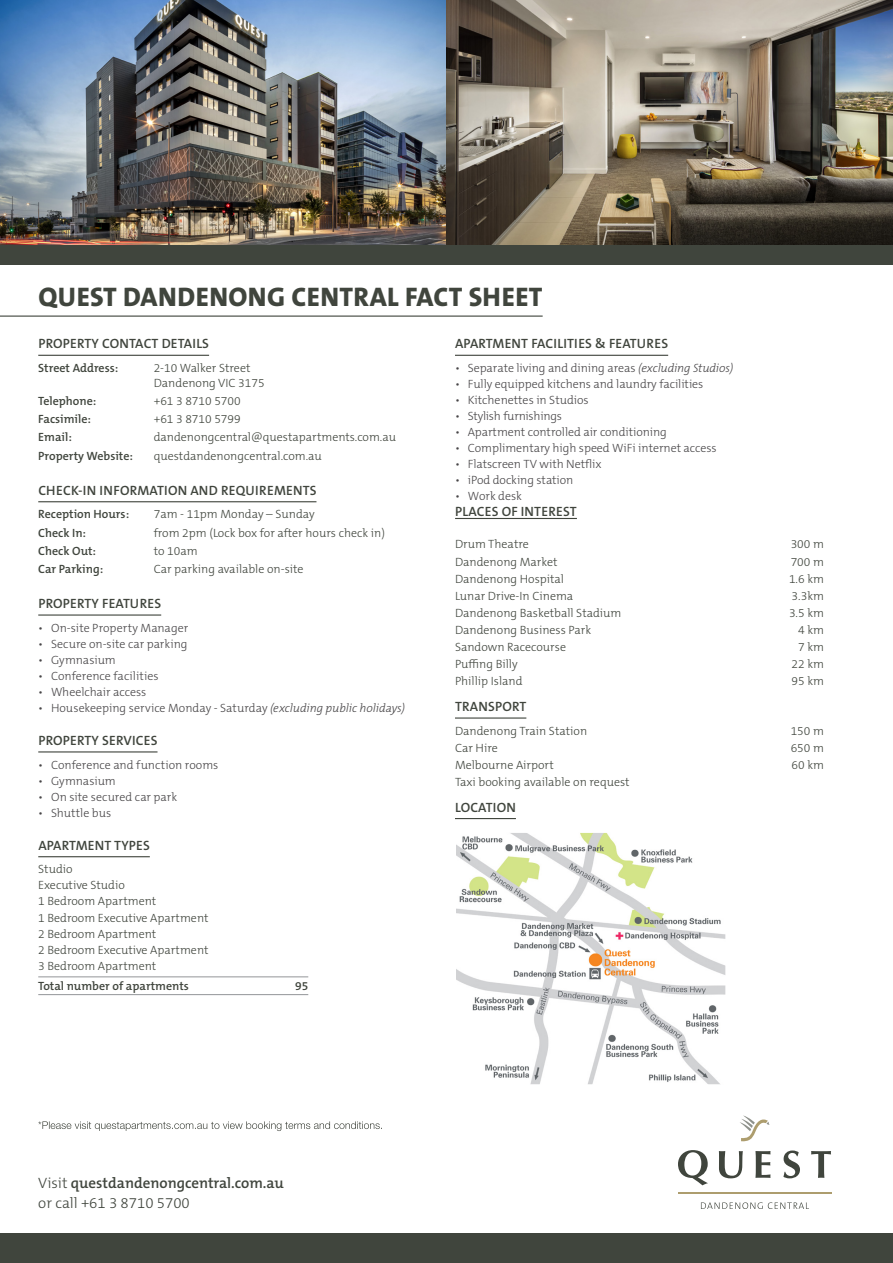
<style>
.page{position:relative;width:893px;height:1263px;background:#fff}
.page>*{position:absolute;margin:0;border:0;box-sizing:border-box;transform-origin:0 0}
.t1{font:800 27px "The Mix B W8";letter-spacing:.015em;color:#40453d}
.t2{font:600 15px "The Mix B W6";color:#40453d}
.t3{font:300 15px "The Mix B W3";color:#40453d}
.t4{font:600 13.5px "The Mix B W6";letter-spacing:.015em;color:#40453d}
.t5{font:300 12px/16px "The Mix B W3";color:#40453d}
.t6{font:300 12px "The Mix B W3";letter-spacing:-.005em;color:#484648}
.t7{font:600 12px "The Mix B W6";color:#40453d}
.s1{font-family:"The Mix Os F"}
.s2{font-family:"The Mix Os F";font-style:italic}
.s3{font-family:"The Mix B W3";font-weight:300}
</style>
<div class="page">
<svg style="left:38px;top:1121px;width:344px;height:10px"></svg>
<img style="left:0;top:0;width:893px;height:245px">
<hr style="left:0;top:316px;width:543px;height:1px;background:#40453d">
<hr style="left:455px;top:355px;width:213px;height:1px;background:#40453d">
<hr style="left:455px;top:717px;width:71px;height:2px;background:#40453d">
<hr style="left:455px;top:818px;width:61px;height:1px;background:#40453d">
<hr style="left:455px;top:518px;width:122px;height:1px;background:#40453d">
<img style="left:457px;top:834px;width:268px;height:249px">
<hr style="left:38px;top:355px;width:171px;height:1px;background:#40453d">
<hr style="left:38px;top:501px;width:278px;height:1px;background:#40453d">
<hr style="left:38px;top:614px;width:123px;height:2px;background:#40453d">
<hr style="left:38px;top:751px;width:120px;height:1px;background:#40453d">
<hr style="left:38px;top:856px;width:112px;height:1px;background:#40453d">
<hr style="left:38px;top:976px;width:270px;height:1px;background:#939598">
<hr style="left:38px;top:994px;width:270px;height:1px;background:#939598">
<div style="left:0;top:245px;width:893px;height:20px;background:#40453d"></div>
<div style="left:0;top:1233px;width:893px;height:30px;background:#40453d"></div>
<svg style="left:740px;top:1115px;width:29px;height:27px"></svg>
<svg style="left:678px;top:1150px;width:30px;height:35px"></svg>
<svg style="left:719px;top:1151px;width:24px;height:27px"></svg>
<svg style="left:755px;top:1151px;width:15px;height:27px"></svg>
<svg style="left:783px;top:1150px;width:17px;height:28px"></svg>
<svg style="left:811px;top:1151px;width:20px;height:27px"></svg>
<hr style="left:678px;top:1192px;width:153px;height:1px;background:#ad9d6e">
<svg style="left:701px;top:1202px;width:108px;height:7px"></svg>
<h1 class="t1" style="left:38px;top:280px;width:506px">QUEST DANDENONG CENTRAL FACT SHEET</h1>
<p class="t4" style="left:455px;top:335px;width:215px">APARTMENT FACILITIES &amp; FEATURES</p>
<p class="t6" style="left:455px;top:360px;width:280px"><span class="s1">•</span> Separate living and dining areas <span class="s2">(excluding Studios)</span></p>
<p class="t6" style="left:455px;top:376px;width:250px"><span class="s1">•</span> Fully equipped kitchens and laundry facilities</p>
<p class="t6" style="left:455px;top:392px;width:135px"><span class="s1">•</span> Kitchenettes in Studios</p>
<p class="t6" style="left:455px;top:408px;width:108px"><span class="s1">•</span> Stylish furnishings</p>
<p class="t6" style="left:455px;top:424px;width:213px"><span class="s1">•</span> Apartment controlled air conditioning</p>
<p class="t6" style="left:455px;top:440px;width:263px"><span class="s1">•</span> Complimentary high speed WiFi internet access</p>
<p class="t6" style="left:455px;top:456px;width:148px"><span class="s1">•</span> Flatscreen TV with Netflix</p>
<p class="t6" style="left:455px;top:473px;width:120px"><span class="s1">•</span> iPod docking station</p>
<p class="t6" style="left:455px;top:489px;width:68px"><span class="s1">•</span> Work desk</p>
<p class="t4" style="left:455px;top:503px;width:123px">PLACES OF INTEREST</p>
<p class="t5" style="left:455px;top:536px;width:75px">Drum Theatre</p>
<p class="t5" style="left:791px;top:536px;width:35px">300 m</p>
<p class="t5" style="left:455px;top:553px;width:104px">Dandenong Market</p>
<p class="t5" style="left:791px;top:553px;width:35px">700 m</p>
<p class="t5" style="left:455px;top:571px;width:111px">Dandenong Hospital</p>
<p class="t5" style="left:789px;top:571px;width:37px">1.6 km</p>
<p class="t5" style="left:455px;top:588px;width:120px">Lunar Drive-In Cinema</p>
<p class="t5" style="left:792px;top:588px;width:34px">3.3km</p>
<p class="t5" style="left:455px;top:605px;width:168px">Dandenong Basketball Stadium</p>
<p class="t5" style="left:789px;top:605px;width:37px">3.5 km</p>
<p class="t5" style="left:455px;top:622px;width:138px">Dandenong Business Park</p>
<p class="t5" style="left:798px;top:622px;width:27px">4 km</p>
<p class="t5" style="left:455px;top:639px;width:113px">Sandown Racecourse</p>
<p class="t5" style="left:798px;top:639px;width:27px">7 km</p>
<p class="t5" style="left:455px;top:656px;width:64px">Puffing Billy</p>
<p class="t5" style="left:791px;top:656px;width:34px">22 km</p>
<p class="t5" style="left:455px;top:673px;width:69px">Phillip Island</p>
<p class="t5" style="left:791px;top:673px;width:34px">95 km</p>
<p class="t4" style="left:455px;top:698px;width:73px">TRANSPORT</p>
<p class="t5" style="left:455px;top:723px;width:134px">Dandenong Train Station</p>
<p class="t5" style="left:791px;top:723px;width:35px">150 m</p>
<p class="t5" style="left:455px;top:740px;width:44px">Car Hire</p>
<p class="t5" style="left:791px;top:740px;width:35px">650 m</p>
<p class="t5" style="left:455px;top:757px;width:100px">Melbourne Airport</p>
<p class="t5" style="left:791px;top:757px;width:34px">60 km</p>
<p class="t5" style="left:455px;top:774px;width:176px">Taxi booking available on request</p>
<p class="t4" style="left:455px;top:798px;width:62px">LOCATION</p>
<p class="t4" style="left:38px;top:335px;width:172px">PROPERTY CONTACT DETAILS</p>
<p class="t7" style="left:38px;top:360px;width:82px">Street Address:</p>
<p class="t5" style="left:154px;top:360px;width:112px;line-height:15px">2-10 Walker Street<br>Dandenong VIC 3175</p>
<p class="t7" style="left:38px;top:393px;width:60px">Telephone:</p>
<p class="t5" style="left:154px;top:393px;width:89px">+61 3 8710 5700</p>
<p class="t7" style="left:38px;top:411px;width:54px">Facsimile:</p>
<p class="t5" style="left:154px;top:411px;width:89px">+61 3 8710 5799</p>
<p class="t7" style="left:38px;top:430px;width:35px">Email:</p>
<p class="t5" style="left:154px;top:429px;width:244px">dandenongcentral@questapartments.com.au</p>
<p class="t7" style="left:38px;top:448px;width:96px">Property Website:</p>
<p class="t5" style="left:154px;top:448px;width:170px">questdandenongcentral.com.au</p>
<p class="t4" style="left:38px;top:482px;width:280px">CHECK-IN INFORMATION AND REQUIREMENTS</p>
<p class="t7" style="left:38px;top:507px;width:92px">Reception Hours:</p>
<p class="t5" style="left:154px;top:506px;width:163px">7am - 11pm Monday – Sunday</p>
<p class="t7" style="left:38px;top:525px;width:49px">Check In:</p>
<p class="t5" style="left:154px;top:524px;width:233px">from 2pm (Lock box for after hours check in)</p>
<p class="t7" style="left:38px;top:543px;width:59px">Check Out:</p>
<p class="t5" style="left:154px;top:543px;width:45px">to 10am</p>
<p class="t7" style="left:38px;top:561px;width:66px">Car Parking:</p>
<p class="t5" style="left:154px;top:561px;width:151px">Car parking available on-site</p>
<p class="t4" style="left:38px;top:595px;width:124px">PROPERTY FEATURES</p>
<p class="t6" style="left:38px;top:620px;width:151px"><span class="s1">•</span> On-site Property Manager</p>
<p class="t6" style="left:38px;top:636px;width:151px"><span class="s1">•</span> Secure on-site car parking</p>
<p class="t6" style="left:38px;top:652px;width:79px"><span class="s1">•</span> Gymnasium</p>
<p class="t6" style="left:38px;top:668px;width:122px"><span class="s1">•</span> Conference facilities</p>
<p class="t6" style="left:38px;top:684px;width:110px"><span class="s1">•</span> Wheelchair access</p>
<p class="t6" style="left:38px;top:700px;width:368px"><span class="s1">•</span> Housekeeping service Monday - Saturday <span class="s2">(excluding public holidays)</span></p>
<p class="t4" style="left:38px;top:732px;width:121px">PROPERTY SERVICES</p>
<p class="t6" style="left:38px;top:757px;width:181px"><span class="s1">•</span> Conference and function rooms</p>
<p class="t6" style="left:38px;top:773px;width:79px"><span class="s1">•</span> Gymnasium</p>
<p class="t6" style="left:38px;top:789px;width:140px"><span class="s1">•</span> On site secured car park</p>
<p class="t6" style="left:38px;top:805px;width:75px"><span class="s1">•</span> Shuttle bus</p>
<p class="t4" style="left:38px;top:836px;width:113px">APARTMENT TYPES</p>
<p class="t5" style="left:38px;top:861px;width:172px">Studio<br>Executive Studio<br>1 Bedroom Apartment<br>1 Bedroom Executive Apartment<br>2 Bedroom Apartment<br>2 Bedroom Executive Apartment<br>3 Bedroom Apartment</p>
<p class="t7" style="left:38px;top:978px;width:152px">Total number of apartments</p>
<p class="t7" style="left:295px;top:978px;width:15px">95</p>
<p class="t2" style="left:38px;top:1173px;width:247px"><span class="s3">Visit</span> questdandenongcentral.com.au</p>
<p class="t3" style="left:38px;top:1193px;width:153px">or call +61 3 8710 5700</p>
</div>
